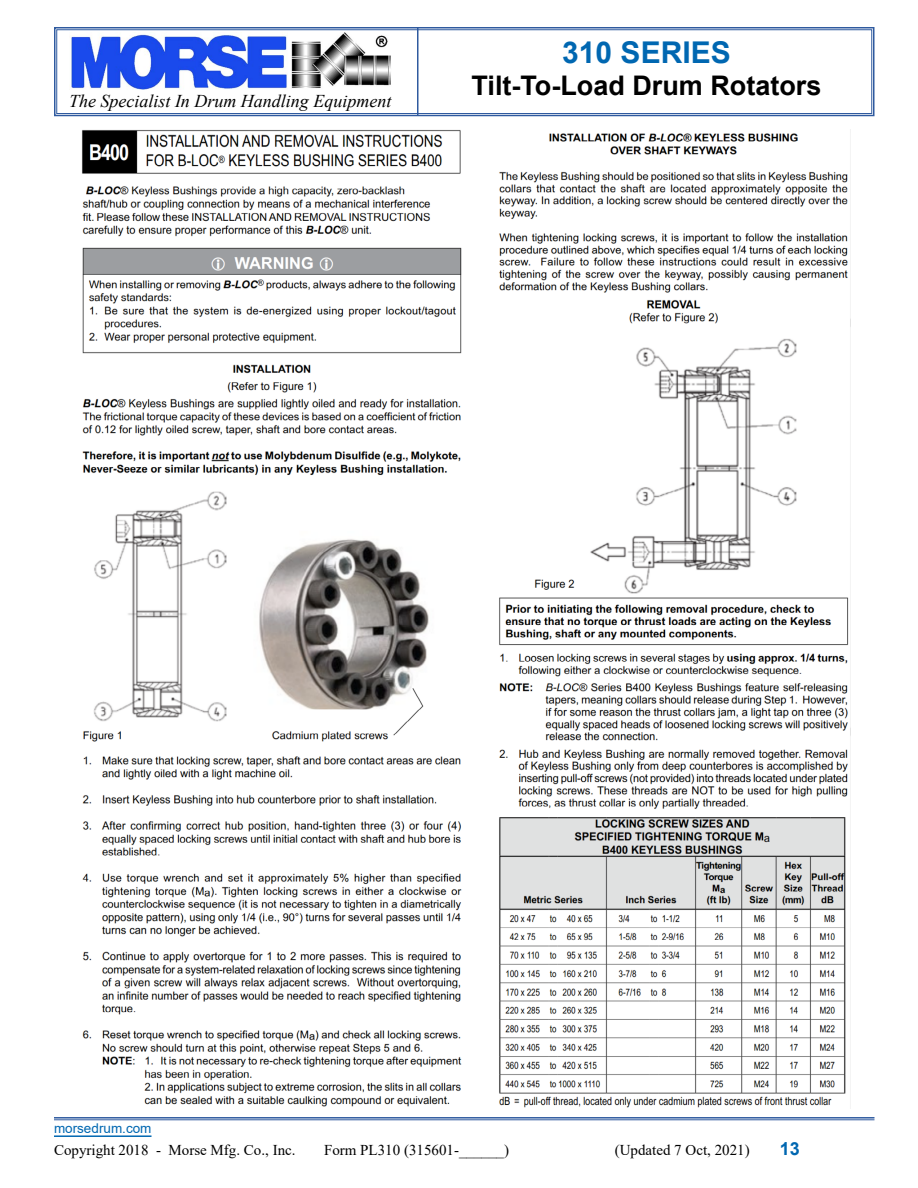
<style>
.page{position:relative;width:918px;height:1188px;background:#fff}
.page>*{position:absolute;margin:0;border:0;box-sizing:border-box;transform-origin:0 0}
.t1{font:700 30px "Arial";color:#0067b1}
.t2{font:700 27px "Arial";color:#000}
.t3{font:italic 18px "Times New Roman";color:#000}
.t4{font:700 18px "Arial";color:#0067b1}
.t5{font:15px "Times New Roman";color:#000}
.t6{font:13.5px "Arial";color:#0067b1}
</style>
<div class="page">
<svg style="left:54px;top:27px;width:821px;height:90px"></svg>
<div style="left:56px;top:29px;width:816px;height:85px;border:1px solid #2f5a9f"></div>
<hr style="left:417px;top:28px;width:1px;height:88px;background:#2f5a9f">
<hr style="left:54px;top:1135px;width:98px;height:2px;background:#0067b1">
<hr style="left:54px;top:1117px;width:820px;height:2px;background:#2f5a9f">
<hr style="left:54px;top:1120px;width:820px;height:1px;background:#2f5a9f">
<img style="left:82px;top:130px;width:767px;height:978px">
<p class="t3" style="left:69px;top:89px;width:324px">The Specialist In Drum Handling Equipment</p>
<h1 class="t1" style="left:562px;top:31px;width:170px">310 SERIES</h1>
<h2 class="t2" style="left:472px;top:67px;width:351px">Tilt-To-Load Drum Rotators</h2>
<p class="t6" style="left:54px;top:1119px;width:99px">morsedrum.com</p>
<p class="t5" style="left:54px;top:1139px;width:243px">Copyright 2018 - Morse Mfg. Co., Inc.</p>
<p class="t5" style="left:324px;top:1139px;width:186px">Form PL310 (315601-______)</p>
<p class="t5" style="left:615px;top:1139px;width:136px">(Updated 7 Oct, 2021)</p>
<p class="t4" style="left:780px;top:1136px;width:22px">13</p>
</div>
